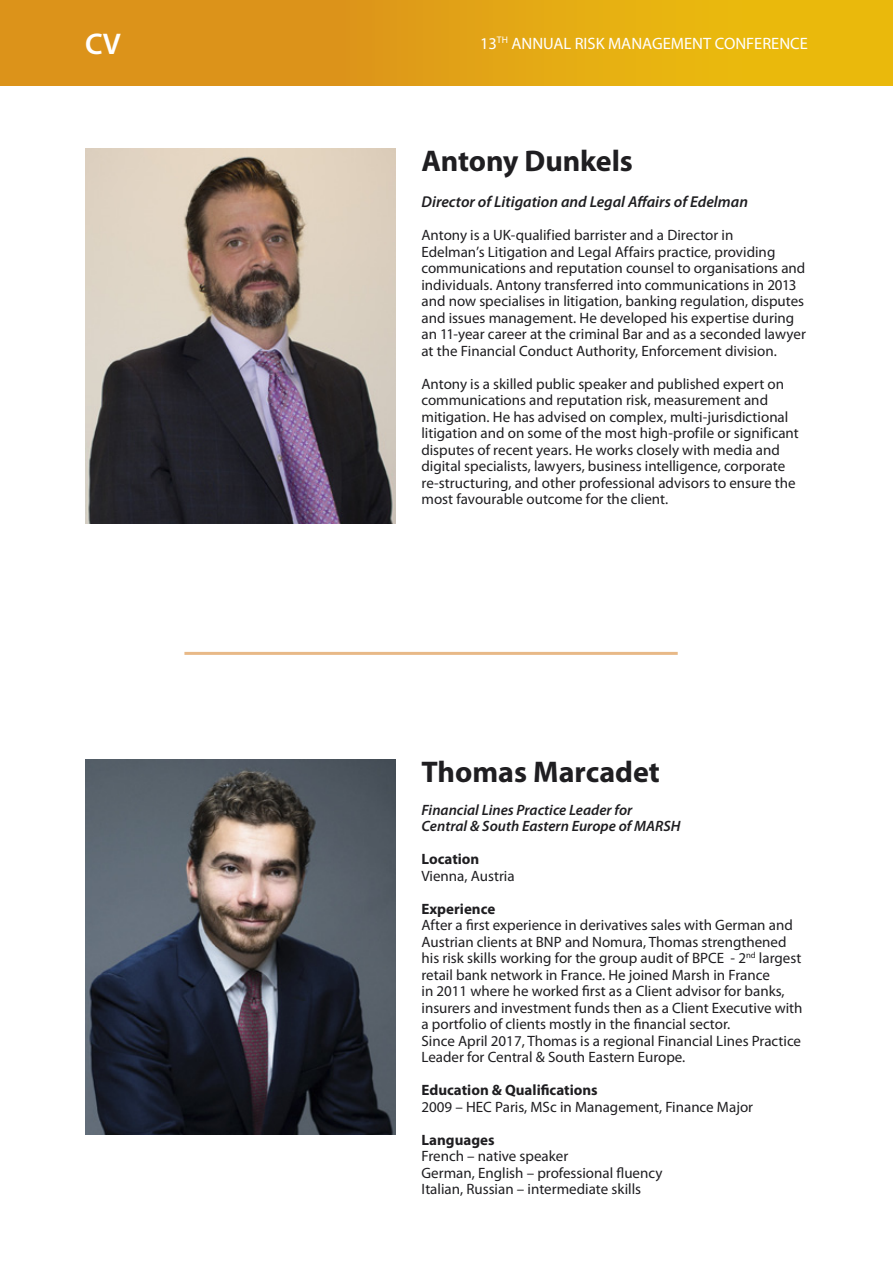
<style>
.page{position:relative;width:893px;height:1263px;background:#fff}
.page>*{position:absolute;margin:0;border:0;box-sizing:border-box;transform-origin:0 0}
.t1{font:700 30px "Myriad Pro";color:#1f1e21}
.t2{font:600 30px "Myriad Pro";color:#fff}
.t3{font:16.5px "Myriad Pro";color:#fff}
.t4{font:italic 600 15.75px "Myriad Pro";color:#1f1e21}
.t5{font:15px/16.5px "Myriad Pro";color:#1f1e21}
.t6{font:italic 600 15px/16.5px "Myriad Pro";color:#1f1e21}
.t7{font:700 15px "Myriad Pro";color:#1f1e21}
</style>
<div class="page">
<div style="left:0;top:0;width:893px;height:85px;background:linear-gradient(to right,#d8891e,#ecbd0c)"></div>
<hr style="left:184px;top:652px;width:494px;height:3px;background:#e8b987">
<img style="left:86px;top:759px;width:310px;height:375px">
<img style="left:86px;top:149px;width:310px;height:374px">
<p class="t2" style="left:85px;top:25px;width:37px">CV</p>
<p class="t3" style="left:480px;top:33px;width:329px">13<sup>TH</sup> ANNUAL RISK MANAGEMENT CONFERENCE</p>
<p class="t1" style="left:421px;top:142px;width:213px">Antony Dunkels</p>
<p class="t4" style="left:421px;top:192px;width:328px">Director of Litigation and Legal Affairs of Edelman</p>
<p class="t5" style="left:421px;top:227px;width:386px">Antony is a UK-qualified barrister and a Director in<br>Edelman’s Litigation and Legal Affairs practice, providing communications and reputation counsel to organisations and individuals. Antony transferred into communications in 2013 and now specialises in litigation, banking regulation, disputes and issues management. He developed his expertise during an 11-year career at the criminal Bar and as a seconded lawyer at the Financial Conduct Authority, Enforcement division.</p>
<p class="t5" style="left:421px;top:375px;width:379px">Antony is a skilled public speaker and published expert on communications and reputation risk, measurement and mitigation. He has advised on complex, multi-jurisdictional litigation and on some of the most high-profile or significant disputes of recent years. He works closely with media and digital specialists, lawyers, business intelligence, corporate re-structuring, and other professional advisors to ensure the most favourable outcome for the client.</p>
<p class="t1" style="left:421px;top:752px;width:240px">Thomas Marcadet</p>
<p class="t6" style="left:421px;top:801px;width:261px">Financial Lines Practice Leader for<br>Central &amp; South Eastern Europe of MARSH</p>
<p class="t7" style="left:421px;top:849px;width:59px">Location</p>
<p class="t5" style="left:421px;top:867px;width:95px">Vienna, Austria</p>
<p class="t7" style="left:421px;top:899px;width:75px">Experience</p>
<p class="t5" style="left:421px;top:916px;width:383px">After a first experience in derivatives sales with German and Austrian clients at BNP and Nomura, Thomas strengthened his risk skills working for the group audit of BPCE - 2<sup>nd</sup> largest retail bank network in France. He joined Marsh in France<br>in 2011 where he worked first as a Client advisor for banks, insurers and investment funds then as a Client Executive with a portfolio of clients mostly in the financial sector.</p>
<p class="t5" style="left:421px;top:1032px;width:381px">Since April 2017, Thomas is a regional Financial Lines Practice<br>Leader for Central &amp; South Eastern Europe.</p>
<p class="t7" style="left:421px;top:1080px;width:178px">Education &amp; Qualifications</p>
<p class="t5" style="left:421px;top:1098px;width:333px">2009 – HEC Paris, MSc in Management, Finance Major</p>
<p class="t7" style="left:421px;top:1130px;width:75px">Languages</p>
<p class="t5" style="left:421px;top:1147px;width:148px">French – native speaker</p>
<p class="t5" style="left:421px;top:1164px;width:242px">German, English – professional fluency</p>
<p class="t5" style="left:421px;top:1180px;width:221px">Italian, Russian – intermediate skills</p>
</div>
